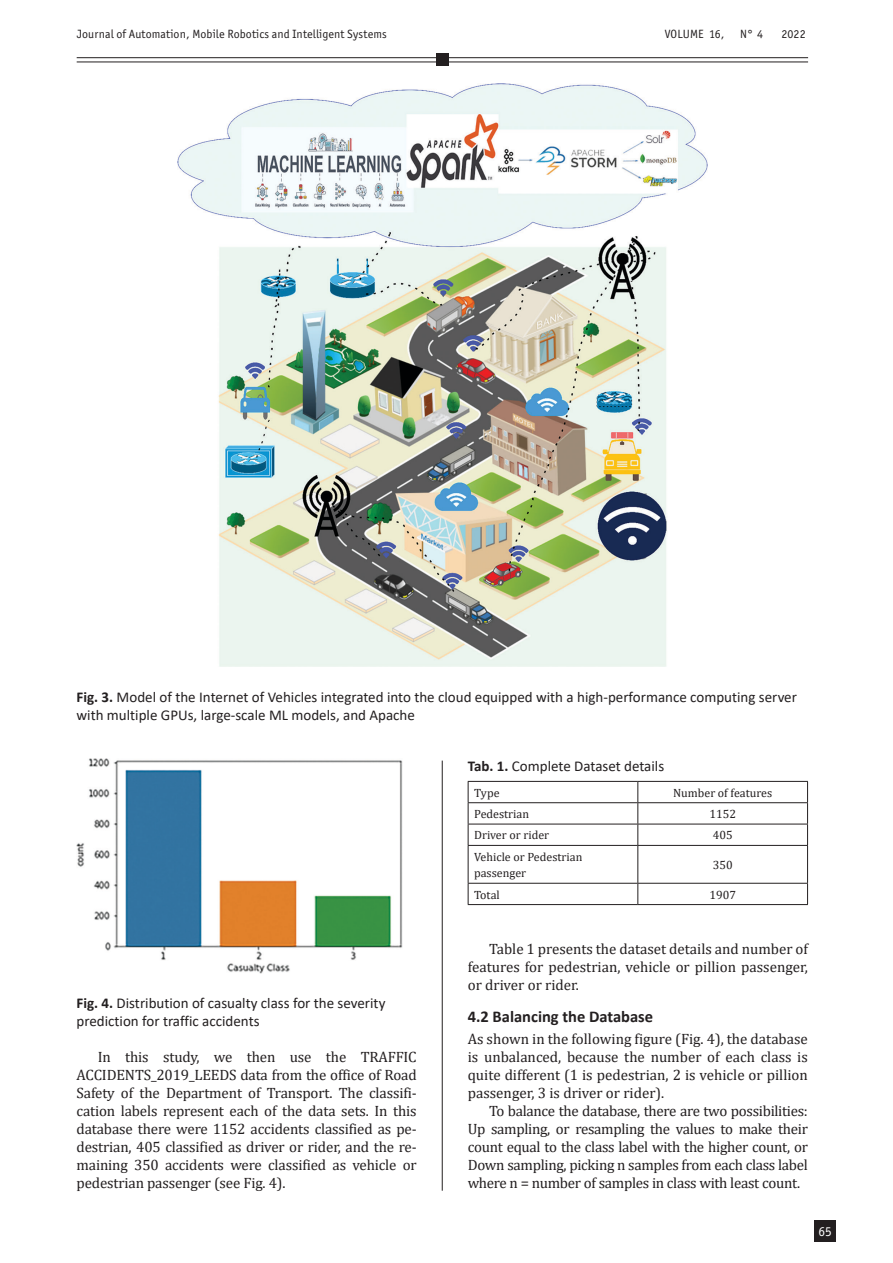
<style>
.page{position:relative;width:893px;height:1263px;background:#fff}
.page>*{position:absolute;margin:0;border:0;box-sizing:border-box;transform-origin:0 0}
.t1{font:700 16.5px "Calibri";color:#231f20}
.Para_indent{font:15px/18px "Cambria";letter-spacing:-.01em;color:#231f20;text-align:justify}
.Figure_caption{font:15px/18px "Calibri";color:#231f20}
.Para_noindent{font:15px/18px "Cambria";color:#231f20;text-align:justify}
.t2{font:13.5px "Officina San ITC";color:#fff}
.tabela_tekst{font:12px/16.5px "Cambria";color:#231f20}
.t3{font:12px "Officina San ITC";letter-spacing:.01em;color:#231f20}
.s1{font-family:"Officina Sans"}
.s2{font-weight:700}
</style>
<div class="page">
<div style="left:815px;top:1220px;width:21px;height:22px;background:#231f20"></div>
<hr style="left:77px;top:57px;width:731px;height:1px;background:#231f20">
<hr style="left:77px;top:62px;width:731px;height:1px;background:#231f20">
<div style="left:436px;top:53px;width:13px;height:13px;background:#231f20"></div>
<hr style="left:442px;top:761px;width:1px;height:430px;background:#231f20">
<img style="left:177px;top:84px;width:530px;height:582px">
<img style="left:77px;top:758px;width:325px;height:215px">
<hr style="left:468px;top:781px;width:170px;height:1px;background:#231f20">
<hr style="left:638px;top:781px;width:170px;height:1px;background:#231f20">
<hr style="left:468px;top:802px;width:170px;height:1px;background:#231f20">
<hr style="left:638px;top:802px;width:170px;height:1px;background:#231f20">
<hr style="left:468px;top:824px;width:170px;height:1px;background:#231f20">
<svg style="left:468px;top:782px;width:1px;height:63px"></svg>
<hr style="left:638px;top:824px;width:170px;height:1px;background:#231f20">
<svg style="left:637px;top:782px;width:1px;height:63px"></svg>
<svg style="left:807px;top:782px;width:1px;height:63px"></svg>
<hr style="left:468px;top:845px;width:170px;height:1px;background:#231f20">
<hr style="left:468px;top:846px;width:1px;height:37px;background:#231f20">
<hr style="left:638px;top:845px;width:170px;height:1px;background:#231f20">
<hr style="left:637px;top:846px;width:1px;height:37px;background:#231f20">
<hr style="left:807px;top:846px;width:1px;height:37px;background:#231f20">
<hr style="left:468px;top:883px;width:170px;height:1px;background:#231f20">
<svg style="left:468px;top:884px;width:1px;height:20px"></svg>
<hr style="left:638px;top:883px;width:170px;height:1px;background:#231f20">
<svg style="left:637px;top:884px;width:1px;height:20px"></svg>
<svg style="left:807px;top:884px;width:1px;height:20px"></svg>
<hr style="left:468px;top:904px;width:170px;height:1px;background:#231f20">
<hr style="left:638px;top:904px;width:170px;height:1px;background:#231f20">
<p class="t3" style="left:77px;top:27px;width:312px">Journal of Automation, Mobile Robotics and Intelligent Systems</p>
<p class="t3" style="left:665px;top:27px;width:61px">VOLUME 16,</p>
<p class="t3" style="left:740px;top:27px;width:25px">N<span class="s1">°</span> 4</p>
<p class="t3" style="left:781px;top:27px;width:26px">2022</p>
<p class="Figure_caption" style="left:77px;top:688px;width:722px"><span class="s2">Fig. 3.</span> Model of the Internet of Vehicles integrated into the cloud equipped with a high-performance computing server with multiple GPUs, large-scale ML models, and Apache</p>
<p class="Figure_caption" style="left:468px;top:756px;width:198px"><span class="s2">Tab. 1.</span> Complete Dataset details</p>
<p class="tabela_tekst" style="left:474px;top:784px;width:27px">Type</p>
<p class="tabela_tekst" style="left:673px;top:784px;width:101px">Number of features</p>
<p class="tabela_tekst" style="left:474px;top:806px;width:57px">Pedestrian</p>
<p class="tabela_tekst" style="left:709px;top:806px;width:28px">1152</p>
<p class="tabela_tekst" style="left:474px;top:827px;width:77px">Driver or rider</p>
<p class="tabela_tekst" style="left:713px;top:827px;width:21px">405</p>
<p class="tabela_tekst" style="left:474px;top:848px;width:110px">Vehicle or Pedestrian passenger</p>
<p class="tabela_tekst" style="left:713px;top:856px;width:21px">350</p>
<p class="tabela_tekst" style="left:474px;top:886px;width:27px">Total</p>
<p class="tabela_tekst" style="left:709px;top:886px;width:28px">1907</p>
<p class="Figure_caption" style="left:77px;top:994px;width:310px"><span class="s2">Fig. 4.</span> Distribution of casualty class for the severity prediction for traffic accidents</p>
<p class="Para_indent" style="left:77px;top:1048px;width:342px;text-indent:21px">In this study, we then use the TRAFFIC ACCIDENTS_2019_LEEDS data from the office of Road Safety of the Department of Transport. The classifi&shy;cation labels represent each of the data sets. In this database there were 1152 accidents classified as pe&shy;destrian, 405 classified as driver or rider, and the re&shy;maining 350 accidents were classified as vehicle or pedestrian passenger (see Fig. 4).</p>
<p class="Para_indent" style="left:468px;top:940px;width:342px;text-indent:21px">Table 1 presents the dataset details and number of features for pedestrian, vehicle or pillion passenger, or driver or rider.</p>
<h2 class="t1" style="left:468px;top:1004px;width:187px">4.2 Balancing the Database</h2>
<p class="Para_noindent" style="left:468px;top:1030px;width:342px">As shown in the following figure (Fig. 4), the database is unbalanced, because the number of each class is quite different (1 is pedestrian, 2 is vehicle or pillion passenger, 3 is driver or rider).</p>
<p class="Para_indent" style="left:468px;top:1102px;width:342px;text-indent:21px">To balance the database, there are two possibilities:<br>Up sampling, or resampling the values to make their count equal to the class label with the higher count, or Down sampling, picking n samples from each class label where n = number of samples in class with least count.</p>
<p class="t2" style="left:818px;top:1223px;width:15px">65</p>
</div>
